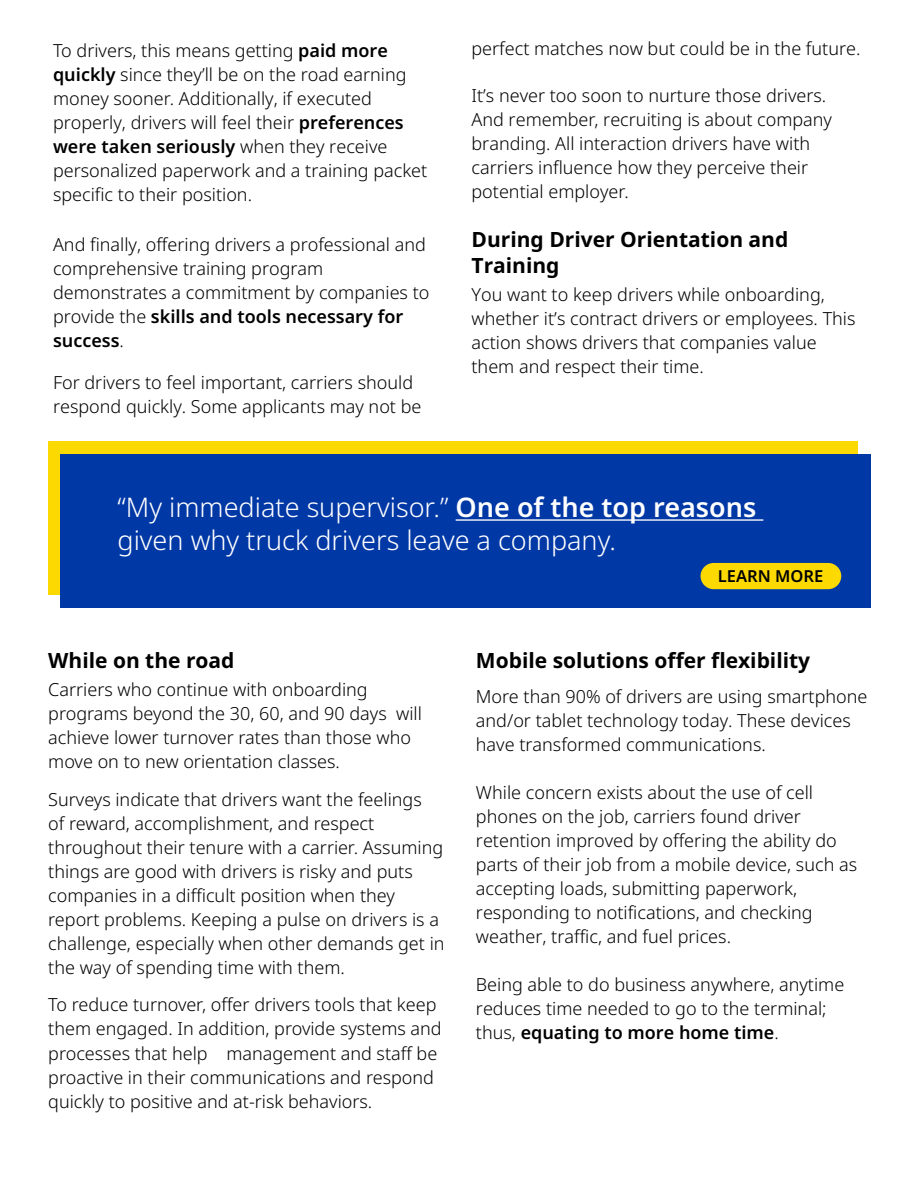
<style>
.page{position:relative;width:918px;height:1188px;background:#fff}
.page>*{position:absolute;margin:0;border:0;box-sizing:border-box;transform-origin:0 0}
.t1{font:300 27px/32.4px "Noto Sans";color:#fff}
.t2{font:700 21px/25.2px "Noto Sans";color:#000}
.t3{font:300 18px/24px "Noto Sans";color:#000}
.t4{font:600 16.5px "Noto Sans";color:#000}
.s1{font-weight:600}
</style>
<div class="page">
<div style="left:48px;top:442px;width:810px;height:153px;background:#fcd900"></div>
<div style="left:61px;top:455px;width:810px;height:153px;background:#0038a6"></div>
<hr style="left:456px;top:519px;width:307px;height:2px;background:#fff">
<div style="left:701px;top:563px;width:140px;height:26px;background:#fcd900;border-radius:13px"></div>
<p class="t3" style="left:53px;top:39px;width:376px">To drivers, this means getting <span class="s1">paid more quickly</span> since they’ll be on the road earning money sooner. Additionally, if executed properly, drivers will feel their <span class="s1">preferences were taken seriously</span> when they receive personalized paperwork and a training packet specific to their position.</p>
<p class="t3" style="left:53px;top:232px;width:378px">And finally, offering drivers a professional and comprehensive training program demonstrates a commitment by companies to provide the <span class="s1">skills and tools necessary for success</span>.</p>
<p class="t3" style="left:53px;top:370px;width:370px">For drivers to feel important, carriers should respond quickly. Some applicants may not be</p>
<p class="t3" style="left:472px;top:37px;width:391px">perfect matches now but could be in the future.</p>
<p class="t3" style="left:472px;top:84px;width:362px">It’s never too soon to nurture those drivers.<br>And remember, recruiting is about company branding. All interaction drivers have with carriers influence how they perceive their potential employer.</p>
<p class="t2" style="left:472px;top:228px;width:318px">During Driver Orientation and<br>Training</p>
<p class="t3" style="left:472px;top:283px;width:386px">You want to keep drivers while onboarding, whether it’s contract drivers or employees. This action shows drivers that companies value them and respect their time.</p>
<h1 class="t1" style="left:118px;top:492px;width:640px">“My immediate supervisor.” <span class="s1">One of the top reasons </span>given why truck drivers leave a company.</h1>
<p class="t4" style="left:718px;top:564px;width:107px">LEARN MORE</p>
<p class="t2" style="left:48px;top:648px;width:188px">While on the road</p>
<p class="t3" style="left:48px;top:678px;width:375px">Carriers who continue with onboarding programs beyond the 30, 60, and 90 days will achieve lower turnover rates than those who move on to new orientation classes.</p>
<p class="t3" style="left:48px;top:788px;width:398px">Surveys indicate that drivers want the feelings<br>of reward, accomplishment, and respect throughout their tenure with a carrier. Assuming things are good with drivers is risky and puts companies in a difficult position when they report problems. Keeping a pulse on drivers is a challenge, especially when other demands get in the way of spending time with them.</p>
<p class="t3" style="left:48px;top:993px;width:395px">To reduce turnover, offer drivers tools that keep them engaged. In addition, provide systems and processes that help management and staff be proactive in their communications and respond quickly to positive and at-risk behaviors.</p>
<p class="t2" style="left:476px;top:648px;width:336px">Mobile solutions offer flexibility</p>
<p class="t3" style="left:476px;top:685px;width:393px">More than 90% of drivers are using smartphone and/or tablet technology today. These devices have transformed communications.</p>
<p class="t3" style="left:476px;top:781px;width:383px">While concern exists about the use of cell phones on the job, carriers found driver retention improved by offering the ability do parts of their job from a mobile device, such as accepting loads, submitting paperwork, responding to notifications, and checking weather, traffic, and fuel prices.</p>
<p class="t3" style="left:476px;top:973px;width:370px">Being able to do business anywhere, anytime reduces time needed to go to the terminal; thus, <span class="s1">equating to more home time</span>.</p>
</div>
